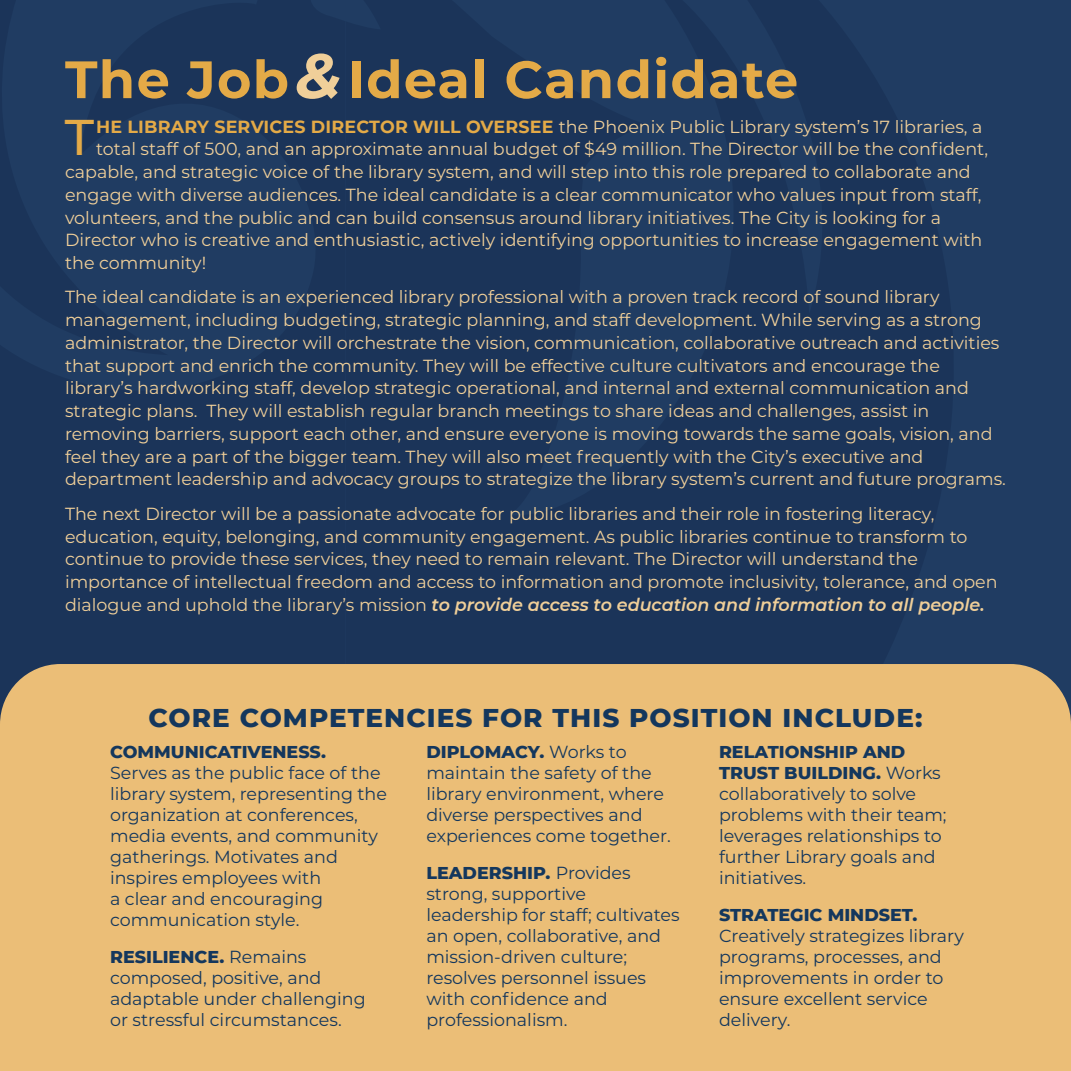
<style>
.page{position:relative;width:1071px;height:1071px;background:#fff}
.page>*{position:absolute;margin:0;border:0;box-sizing:border-box;transform-origin:0 0}
.t1{font:700 52.5px "Montserrat";letter-spacing:.025em;color:#e4aa47}
.t2{font:500 50.05px "Montserrat";color:#e4aa47}
.t3{font:800 26.25px "Montserrat";letter-spacing:.04em;color:#14375d}
.t4{font:17.5px/22.8px "Montserrat";color:#f0cf99}
.t5{font:17.5px/21px "Montserrat";color:#14375d}
.t6{font:800 17.5px "Montserrat";color:#14375d}
.s1{font-style:italic;font-size:63px;color:#f0cf99}
.s2{font-weight:700;color:#e4aa47}
.s3{font-weight:600;font-style:italic}
.s4{font-weight:800}
</style>
<div class="page">
<div style="left:0;top:0;width:1071px;height:735px;background:#1b3459"></div>
<div style="left:0;top:664px;width:1071px;height:407px;background:#ebbe77"></div>
<h1 class="t1" style="left:65px;top:42px;width:735px">The Job<span class="s1">&amp;</span>Ideal Candidate</h1>
<h2 class="t2" style="left:65px;top:103px;width:31px">T</h2>
<p class="t4" style="left:96px;top:114px;width:888px"><span class="s2">HE LIBRARY SERVICES DIRECTOR WILL OVERSEE</span> the Phoenix Public Library system’s 17 libraries, a</p>
<p class="t4" style="left:96px;top:137px;width:894px">total staff of 500, and an approximate annual budget of $49 million. The Director will be the confident,</p>
<p class="t4" style="left:65px;top:160px;width:907px">capable, and strategic voice of the library system, and will step into this role prepared to collaborate and</p>
<p class="t4" style="left:65px;top:183px;width:918px">engage with diverse audiences. The ideal candidate is a clear communicator who values input from staff,</p>
<p class="t4" style="left:65px;top:205px;width:878px">volunteers, and the public and can build consensus around library initiatives. The City is looking for a</p>
<p class="t4" style="left:65px;top:228px;width:919px">Director who is creative and enthusiastic, actively identifying opportunities to increase engagement with</p>
<p class="t4" style="left:65px;top:251px;width:143px">the community!</p>
<p class="t4" style="left:65px;top:285px;width:942px">The ideal candidate is an experienced library professional with a proven track record of sound library management, including budgeting, strategic planning, and staff development. While serving as a strong administrator, the Director will orchestrate the vision, communication, collaborative outreach and activities that support and enrich the community. They will be effective culture cultivators and encourage the library’s hardworking staff, develop strategic operational, and internal and external communication and strategic plans. They will establish regular branch meetings to share ideas and challenges, assist in removing barriers, support each other, and ensure everyone is moving towards the same goals, vision, and feel they are a part of the bigger team. They will also meet frequently with the City’s executive and department leadership and advocacy groups to strategize the library system’s current and future programs.</p>
<p class="t4" style="left:65px;top:502px;width:934px">The next Director will be a passionate advocate for public libraries and their role in fostering literacy, education, equity, belonging, and community engagement. As public libraries continue to transform to continue to provide these services, they need to remain relevant. The Director will understand the importance of intellectual freedom and access to information and promote inclusivity, tolerance, and open dialogue and uphold the library’s mission <span class="s3">to provide access to education and information to all people.</span></p>
<h3 class="t3" style="left:149px;top:698px;width:775px">CORE COMPETENCIES FOR THIS POSITION INCLUDE:</h3>
<p class="t6" style="left:110px;top:739px;width:218px">COMMUNICATIVENESS.</p>
<p class="t5" style="left:110px;top:761px;width:278px">Serves as the public face of the library system, representing the organization at conferences, media events, and community gatherings. Motivates and inspires employees with<br>a clear and encouraging communication style.</p>
<p class="t5" style="left:110px;top:945px;width:257px"><span class="s4">RESILIENCE.</span> Remains composed, positive, and adaptable under challenging or stressful circumstances.</p>
<p class="t5" style="left:426px;top:740px;width:246px"><span class="s4">DIPLOMACY.</span> Works to maintain the safety of the library environment, where diverse perspectives and experiences come together.</p>
<p class="t5" style="left:426px;top:861px;width:255px"><span class="s4">LEADERSHIP.</span> Provides strong, supportive leadership for staff; cultivates an open, collaborative, and mission-driven culture; resolves personnel issues with confidence and professionalism.</p>
<p class="t5" style="left:719px;top:740px;width:229px"><span class="s4">RELATIONSHIP AND<br>TRUST BUILDING.</span> Works collaboratively to solve problems with their team; leverages relationships to further Library goals and initiatives.</p>
<p class="t6" style="left:719px;top:902px;width:200px">STRATEGIC MINDSET.</p>
<p class="t5" style="left:719px;top:924px;width:247px">Creatively strategizes library programs, processes, and improvements in order to ensure excellent service delivery.</p>
</div>
